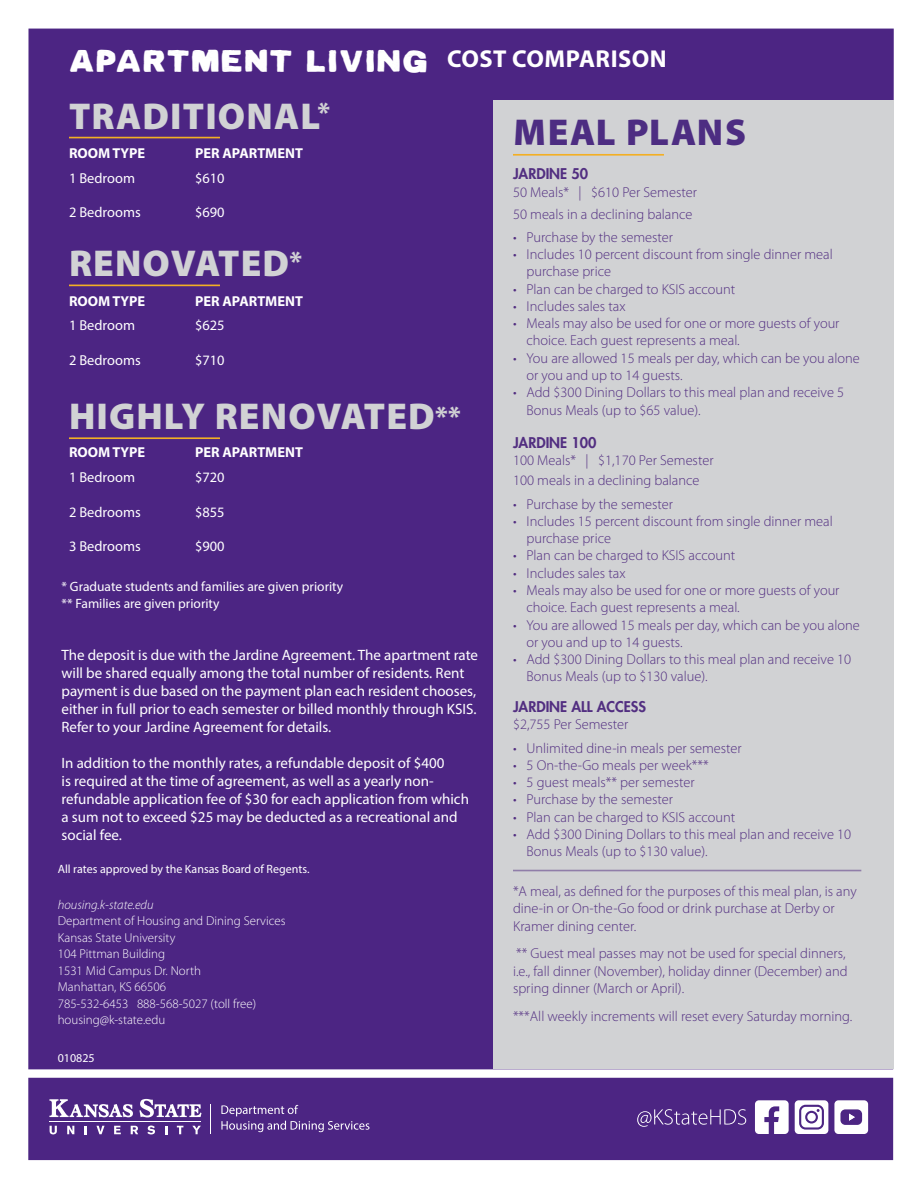
<style>
.page{position:relative;width:918px;height:1188px;background:#fff}
.page>*{position:absolute;margin:0;border:0;box-sizing:border-box;transform-origin:0 0}
.t1{font:900 37.5px "Myriad Pro";letter-spacing:.03em;color:#d1d2d4}
.t2{font:900 37.5px "Myriad Pro";letter-spacing:.05em;color:#4d2d82}
.t3{font:24.45px "Acrylic Hand Thick";color:#fff}
.t4{font:700 24.45px "Myriad Pro";letter-spacing:.02em;color:#fff}
.Myriad_light_20{font:15px/18px "Myriad Pro";color:#fff}
.t5{font:300 14.4px/17.2px "Myriad Pro";color:#522e81}
.t6{font:14.4px "Myriad Pro";color:#fff}
.t7{font:700 14.4px "Myriad Pro";color:#fff}
.t8{font:800 14.4px "Futura Std";color:#522e81}
.t9{font:700 14.4px "Myriad Hebrew";color:#fff}
.Myriad_light_20-2{font:13.5px "Myriad Pro";color:#fff}
.body{font:300 12.9px "Myriad Pro";color:#fff}
.body-2{font:italic 300 12.9px "Myriad Pro";color:#fff}
.t10{font:12px "Myriad Pro";color:#fff}
.s1{font-size:27px}
</style>
<div class="page">
<div style="left:28px;top:29px;width:866px;height:1131px;background:#4c2583"></div>
<div style="left:19px;top:1069px;width:885px;height:9px;background:#fff"></div>
<svg style="left:637px;top:1109px;width:109px;height:18px;background:#6a4a98"></svg>
<svg style="left:834px;top:1100px;width:34px;height:34px"></svg>
<svg style="left:795px;top:1100px;width:33px;height:34px"></svg>
<div style="left:807px;top:1113px;width:9px;height:8px;background:#fff;border-radius:50%"></div>
<svg style="left:755px;top:1100px;width:34px;height:34px"></svg>
<hr style="left:211px;top:1104px;width:1px;height:30px;background:#fff">
<hr style="left:49px;top:1121px;width:152px;height:1px;background:#fff">
<svg style="left:49px;top:1099px;width:84px;height:18px"></svg>
<svg style="left:139px;top:1099px;width:63px;height:18px"></svg>
<svg style="left:50px;top:1126px;width:7px;height:8px"></svg>
<svg style="left:67px;top:1126px;width:7px;height:8px"></svg>
<svg style="left:85px;top:1126px;width:2px;height:8px"></svg>
<svg style="left:96px;top:1126px;width:9px;height:8px"></svg>
<svg style="left:114px;top:1126px;width:7px;height:8px"></svg>
<svg style="left:131px;top:1126px;width:7px;height:8px"></svg>
<svg style="left:147px;top:1126px;width:8px;height:8px"></svg>
<svg style="left:165px;top:1126px;width:2px;height:8px"></svg>
<svg style="left:177px;top:1126px;width:6px;height:8px"></svg>
<svg style="left:192px;top:1126px;width:9px;height:8px"></svg>
<svg style="left:221px;top:1105px;width:148px;height:27px;background:#644293"></svg>
<div style="left:493px;top:100px;width:401px;height:969px;background:#d1d2d4"></div>
<hr style="left:69px;top:137px;width:151px;height:1px;background:#f3af24">
<hr style="left:69px;top:285px;width:151px;height:1px;background:#f3af24">
<hr style="left:69px;top:437px;width:151px;height:2px;background:#f3af24">
<hr style="left:513px;top:154px;width:151px;height:2px;background:#f3af24">
<hr style="left:513px;top:870px;width:348px;height:1px;background:#522e81">
<p class="t3" style="left:69px;top:42px;width:361px">APARTMENT LIVING</p>
<p class="t4" style="left:447px;top:43px;width:221px">COST COMPARISON</p>
<p class="t1" style="left:69px;top:91px;width:263px">TRADITIONAL<sup>*</sup></p>
<p class="t9" style="left:69px;top:145px;width:78px">ROOM TYPE</p>
<p class="t9" style="left:195px;top:145px;width:109px">PER APARTMENT</p>
<p class="t6" style="left:69px;top:169px;width:68px">1 Bedroom</p>
<p class="t6" style="left:195px;top:169px;width:31px">$610</p>
<p class="t6" style="left:69px;top:203px;width:73px">2 Bedrooms</p>
<p class="t6" style="left:195px;top:203px;width:31px">$690</p>
<p class="t1" style="left:69px;top:239px;width:235px">RENOVATED<sup>*</sup></p>
<p class="t7" style="left:69px;top:291px;width:78px">ROOM TYPE</p>
<p class="t7" style="left:195px;top:291px;width:109px">PER APARTMENT</p>
<p class="t6" style="left:69px;top:317px;width:68px">1 Bedroom</p>
<p class="t6" style="left:195px;top:317px;width:31px">$625</p>
<p class="t6" style="left:69px;top:351px;width:73px">2 Bedrooms</p>
<p class="t6" style="left:195px;top:351px;width:31px">$710</p>
<p class="t1" style="left:69px;top:392px;width:393px">HIGHLY RENOVATED<span class="s1">**</span></p>
<p class="t7" style="left:69px;top:443px;width:78px">ROOM TYPE</p>
<p class="t7" style="left:195px;top:443px;width:109px">PER APARTMENT</p>
<p class="t6" style="left:69px;top:468px;width:68px">1 Bedroom</p>
<p class="t6" style="left:195px;top:468px;width:31px">$720</p>
<p class="t6" style="left:69px;top:503px;width:73px">2 Bedrooms</p>
<p class="t6" style="left:195px;top:503px;width:31px">$855</p>
<p class="t6" style="left:69px;top:538px;width:73px">3 Bedrooms</p>
<p class="t6" style="left:195px;top:538px;width:31px">$900</p>
<p class="Myriad_light_20-2" style="left:62px;top:579px;width:283px">* Graduate students and families are given priority</p>
<p class="Myriad_light_20-2" style="left:62px;top:595px;width:160px">** Families are given priority</p>
<p class="Myriad_light_20" style="left:62px;top:646px;width:418px">The deposit is due with the Jardine Agreement. The apartment rate will be shared equally among the total number of residents. Rent payment is due based on the payment plan each resident chooses, either in full prior to each semester or billed monthly through KSIS.<br>Refer to your Jardine Agreement for details.</p>
<p class="Myriad_light_20" style="left:62px;top:754px;width:409px">In addition to the monthly rates, a refundable deposit of $400<br>is required at the time of agreement, as well as a yearly non&shy;refundable application fee of $30 for each application from which a sum not to exceed $25 may be deducted as a recreational and social fee.</p>
<p class="t10" style="left:58px;top:861px;width:253px">All rates approved by the Kansas Board of Regents.</p>
<p class="body-2" style="left:58px;top:897px;width:97px">housing.k-state.edu</p>
<p class="body" style="left:58px;top:913px;width:229px">Department of Housing and Dining Services</p>
<p class="body" style="left:58px;top:930px;width:119px">Kansas State University</p>
<p class="body" style="left:58px;top:946px;width:109px">104 Pittman Building</p>
<p class="body" style="left:58px;top:963px;width:145px">1531 Mid Campus Dr. North</p>
<p class="body" style="left:58px;top:979px;width:110px">Manhattan, KS 66506</p>
<p class="body" style="left:58px;top:996px;width:200px">785-532-6453 888-568-5027 (toll free)</p>
<p class="body" style="left:58px;top:1012px;width:109px">housing@k-state.edu</p>
<p class="t10" style="left:58px;top:1050px;width:38px">010825</p>
<p class="t2" style="left:513px;top:107px;width:234px">MEAL PLANS</p>
<p class="t8" style="left:513px;top:165px;width:77px">JARDINE 50</p>
<p class="t5" style="left:513px;top:183px;width:186px">50 Meals* | $610 Per Semester</p>
<p class="t5" style="left:513px;top:205px;width:181px">50 meals in a declining balance</p>
<p class="t5" style="left:513px;top:228px;width:162px">• Purchase by the semester</p>
<p class="t5" style="left:526px;top:246px;width:308px;text-indent:-14px">• Includes 10 percent discount from single dinner meal purchase price</p>
<p class="t5" style="left:513px;top:280px;width:224px">• Plan can be charged to KSIS account</p>
<p class="t5" style="left:513px;top:297px;width:114px">• Includes sales tax</p>
<p class="t5" style="left:526px;top:315px;width:315px;text-indent:-14px">• Meals may also be used for one or more guests of your choice. Each guest represents a meal.</p>
<p class="t5" style="left:526px;top:349px;width:335px;text-indent:-14px">• You are allowed 15 meals per day, which can be you alone or you and up to 14 guests.</p>
<p class="t5" style="left:526px;top:384px;width:319px;text-indent:-14px">• Add $300 Dining Dollars to this meal plan and receive 5<br>Bonus Meals (up to $65 value).</p>
<p class="t8" style="left:513px;top:433px;width:85px">JARDINE 100</p>
<p class="t5" style="left:513px;top:452px;width:202px">100 Meals* | $1,170 Per Semester</p>
<p class="t5" style="left:513px;top:472px;width:188px">100 meals in a declining balance</p>
<p class="t5" style="left:513px;top:495px;width:162px">• Purchase by the semester</p>
<p class="t5" style="left:526px;top:512px;width:308px;text-indent:-14px">• Includes 15 percent discount from single dinner meal purchase price</p>
<p class="t5" style="left:513px;top:547px;width:224px">• Plan can be charged to KSIS account</p>
<p class="t5" style="left:513px;top:564px;width:114px">• Includes sales tax</p>
<p class="t5" style="left:526px;top:581px;width:315px;text-indent:-14px">• Meals may also be used for one or more guests of your choice. Each guest represents a meal.</p>
<p class="t5" style="left:526px;top:616px;width:335px;text-indent:-14px">• You are allowed 15 meals per day, which can be you alone or you and up to 14 guests.</p>
<p class="t5" style="left:526px;top:651px;width:326px;text-indent:-14px">• Add $300 Dining Dollars to this meal plan and receive 10<br>Bonus Meals (up to $130 value).</p>
<p class="t8" style="left:513px;top:698px;width:135px">JARDINE ALL ACCESS</p>
<p class="t5" style="left:513px;top:716px;width:117px">$2,755 Per Semester</p>
<p class="t5" style="left:513px;top:739px;width:230px">• Unlimited dine-in meals per semester</p>
<p class="t5" style="left:513px;top:756px;width:197px">• 5 On-the-Go meals per week***</p>
<p class="t5" style="left:513px;top:774px;width:183px">• 5 guest meals** per semester</p>
<p class="t5" style="left:513px;top:791px;width:162px">• Purchase by the semester</p>
<p class="t5" style="left:513px;top:808px;width:224px">• Plan can be charged to KSIS account</p>
<p class="t5" style="left:526px;top:825px;width:326px;text-indent:-14px">• Add $300 Dining Dollars to this meal plan and receive 10<br>Bonus Meals (up to $130 value).</p>
<p class="t5" style="left:513px;top:882px;width:345px">*A meal, as defined for the purposes of this meal plan, is any dine-in or On-the-Go food or drink purchase at Derby or<br>Kramer dining center.</p>
<p class="t5" style="left:513px;top:945px;width:336px">** Guest meal passes may not be used for special dinners, i.e., fall dinner (November), holiday dinner (December) and spring dinner (March or April).</p>
<p class="t5" style="left:513px;top:1007px;width:341px">***All weekly increments will reset every Saturday morning.</p>
</div>
